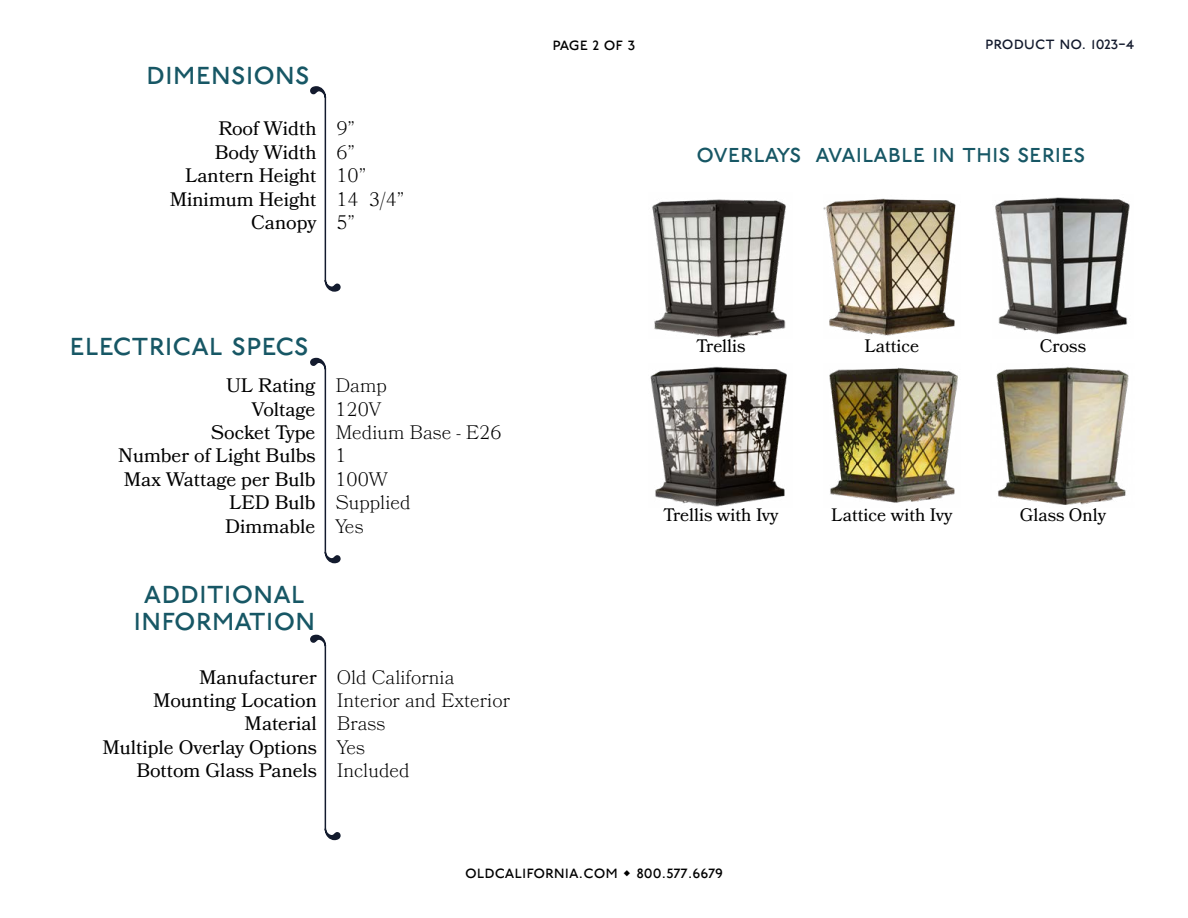
<style>
.page{position:relative;width:1188px;height:918px;background:#fff}
.page>*{position:absolute;margin:0;border:0;box-sizing:border-box;transform-origin:0 0}
.t1{font:33px/27px "P22 Underground Bk P";color:#175765;text-align:center}
.t2{font:27px "P22 Underground Bk P";color:#175765}
.t3{font:19.5px/23.4px "Bookmania";color:#000;text-align:right}
.t4{font:300 19.5px/23.4px "Bookmania";color:#000}
.t5{font:18px "Bookmania";color:#000}
.t6{font:18px "P22 Underground Bk P";color:#000}
.t7{font:18px "P22 Underground Bk P";color:#131a2d}
</style>
<div class="page">
<hr style="left:325px;top:98px;width:1px;height:182px;background:#131b2e">
<svg style="left:324px;top:279px;width:17px;height:13px"></svg>
<svg style="left:310px;top:86px;width:17px;height:13px"></svg>
<hr style="left:325px;top:369px;width:1px;height:183px;background:#131b2e">
<svg style="left:324px;top:550px;width:17px;height:14px"></svg>
<svg style="left:310px;top:358px;width:17px;height:13px"></svg>
<hr style="left:325px;top:646px;width:1px;height:182px;background:#131b2e">
<svg style="left:324px;top:827px;width:17px;height:13px"></svg>
<svg style="left:310px;top:634px;width:17px;height:14px"></svg>
<img style="left:652px;top:199px;width:134px;height:140px">
<img style="left:829px;top:367px;width:129px;height:136px">
<img style="left:650px;top:366px;width:137px;height:141px">
<img style="left:995px;top:197px;width:135px;height:138px">
<img style="left:823px;top:198px;width:133px;height:138px">
<img style="left:996px;top:367px;width:133px;height:138px">
<h1 class="t1" style="left:146px;top:61px;width:165px">dimensions</h1>
<p class="t3" style="left:170px;top:117px;width:148px">Roof Width<br>Body Width<br>Lantern Height<br>Minimum Height<br>Canopy</p>
<p class="t4" style="left:336px;top:117px;width:70px">9”<br>6”<br>10”<br>14 3/4”<br>5”</p>
<p class="t6" style="left:552px;top:33px;width:85px">page 2 of 3</p>
<p class="t7" style="left:985px;top:33px;width:150px">product no. 1023-4</p>
<h2 class="t2" style="left:696px;top:138px;width:391px">overlays available in this series</h2>
<h1 class="t1" style="left:70px;top:332px;width:241px">electrical specs</h1>
<p class="t3" style="left:118px;top:374px;width:199px">UL Rating<br>Voltage<br>Socket Type<br>Number of Light Bulbs<br>Max Wattage per Bulb<br>LED Bulb<br>Dimmable</p>
<p class="t4" style="left:335px;top:374px;width:168px">Damp<br>120V<br>Medium Base - E26<br>1<br>100W<br>Supplied<br>Yes</p>
<h1 class="t1" style="left:133px;top:580px;width:183px">additional information</h1>
<p class="t3" style="left:102px;top:665px;width:216px">Manufacturer<br>Mounting Location<br>Material<br>Multiple Overlay Options<br>Bottom Glass Panels</p>
<p class="t4" style="left:337px;top:665px;width:175px">Old California<br>Interior and Exterior<br>Brass<br>Yes<br>Included</p>
<p class="t5" style="left:696px;top:336px;width:51px">Trellis</p>
<p class="t5" style="left:864px;top:336px;width:57px">Lattice</p>
<p class="t5" style="left:1040px;top:336px;width:48px">Cross</p>
<p class="t5" style="left:663px;top:505px;width:117px">Trellis with Ivy</p>
<p class="t5" style="left:831px;top:505px;width:123px">Lattice with Ivy</p>
<p class="t5" style="left:1020px;top:505px;width:88px">Glass Only</p>
<p class="t6" style="left:465px;top:861px;width:259px">oldcalifornia.com • 800.577.6679</p>
</div>
